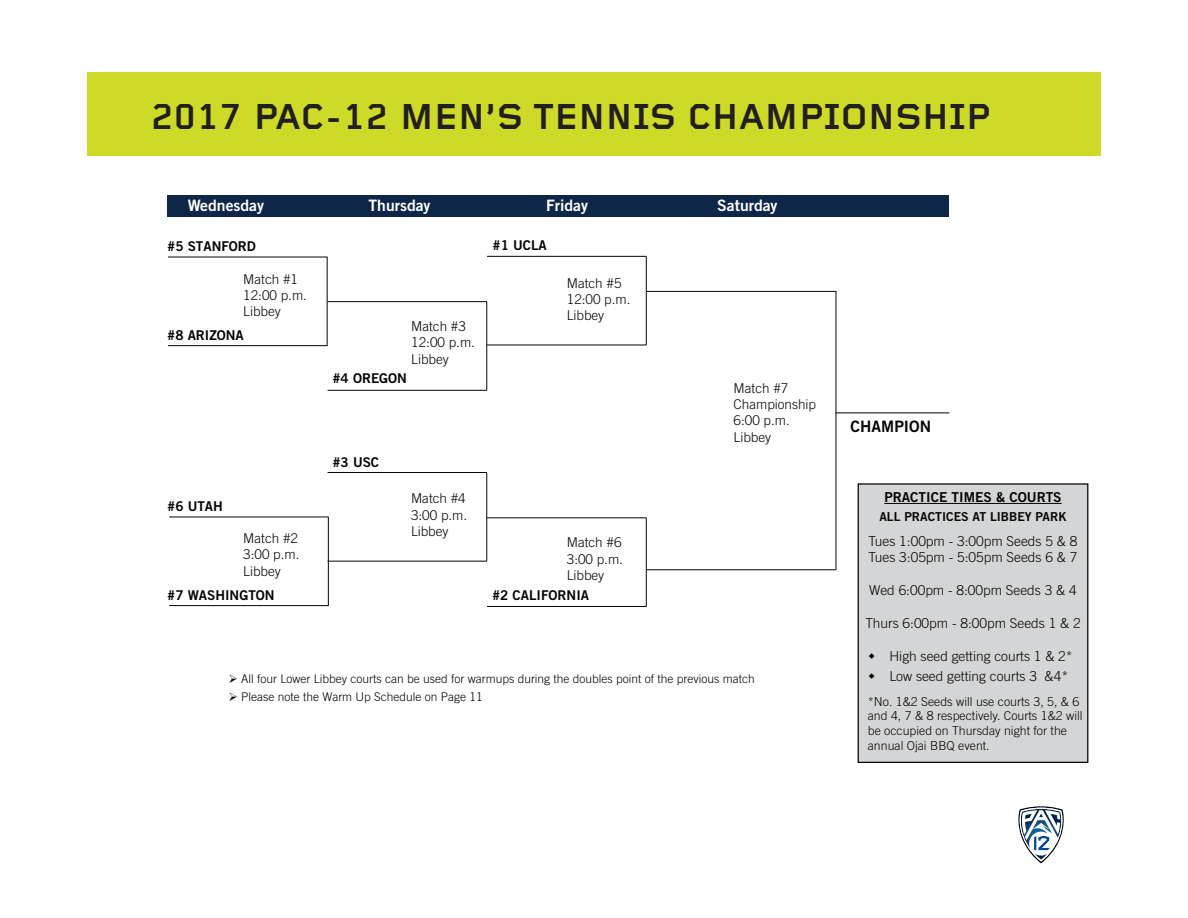
<style>
.page{position:relative;width:1188px;height:918px;background:#fff}
.page>*{position:absolute;margin:0;border:0;box-sizing:border-box;transform-origin:0 0}
.t1{font:700 37.5px "Foundry Gridnik";color:#231f20}
.t2{font:15.75px "Trade Gothic LT Std Bd 2";color:#fff}
.t3{font:15.75px "Trade Gothic LT Std Bd 2";color:#050504}
.t4{font:300 13.65px/16.5px "Trade Gothic LT Std";color:#050504}
.t5{font:13.65px "Trade Gothic LT Std Bd 2";color:#050504}
.t6{font:300 13.5px/16.2px "Trade Gothic LT Std";color:#050504}
.t7{font:13.5px "Trade Gothic LT Std Bd 2";color:#050504}
.t8{font:300 12.3px/14.9px "Trade Gothic LT Std";color:#050504}
.t9{font:12.3px "Trade Gothic LT Std Bd 2";color:#050504}
.t10{font:300 12px "Trade Gothic LT Std";color:#050504}
</style>
<div class="page">
<svg style="left:168px;top:195px;width:921px;height:568px"></svg>
<div style="left:87px;top:72px;width:1014px;height:84px;background:#cddb28"></div>
<svg style="left:1018px;top:806px;width:46px;height:58px"></svg>
<div style="left:167px;top:195px;width:781px;height:22px;background:#0e2749"></div>
<hr style="left:328px;top:301px;width:159px;height:1px;background:#050504">
<hr style="left:328px;top:390px;width:159px;height:1px;background:#050504">
<hr style="left:486px;top:302px;width:1px;height:88px;background:#050504">
<hr style="left:487px;top:256px;width:160px;height:1px;background:#050504">
<hr style="left:487px;top:345px;width:160px;height:1px;background:#050504">
<hr style="left:646px;top:257px;width:1px;height:88px;background:#050504">
<hr style="left:647px;top:291px;width:189px;height:1px;background:#050504">
<hr style="left:647px;top:569px;width:189px;height:1px;background:#050504">
<hr style="left:836px;top:291px;width:1px;height:278px;background:#050504">
<hr style="left:836px;top:412px;width:113px;height:1px;background:#050504">
<hr style="left:328px;top:472px;width:159px;height:1px;background:#050504">
<hr style="left:328px;top:561px;width:159px;height:1px;background:#050504">
<hr style="left:486px;top:473px;width:1px;height:88px;background:#050504">
<hr style="left:487px;top:517px;width:160px;height:1px;background:#050504">
<hr style="left:487px;top:606px;width:160px;height:1px;background:#050504">
<hr style="left:646px;top:518px;width:1px;height:88px;background:#050504">
<hr style="left:169px;top:517px;width:160px;height:1px;background:#050504">
<hr style="left:169px;top:605px;width:160px;height:1px;background:#050504">
<hr style="left:328px;top:517px;width:1px;height:89px;background:#050504">
<hr style="left:168px;top:257px;width:159px;height:1px;background:#050504">
<hr style="left:168px;top:345px;width:159px;height:1px;background:#050504">
<hr style="left:327px;top:257px;width:1px;height:89px;background:#050504">
<div style="left:858px;top:483px;width:230px;height:280px;background:#d4d5d6;border:1px solid #050504"></div>
<hr style="left:884px;top:503px;width:178px;height:1px;background:#050504">
<h1 class="t1" style="left:151px;top:96px;width:842px">2017 PAC-12 MEN’S TENNIS CHAMPIONSHIP</h1>
<p class="t2" style="left:188px;top:196px;width:78px">Wednesday</p>
<p class="t2" style="left:369px;top:196px;width:64px">Thursday</p>
<p class="t2" style="left:546px;top:196px;width:43px">Friday</p>
<p class="t2" style="left:717px;top:196px;width:62px">Saturday</p>
<p class="t7" style="left:167px;top:238px;width:90px">#5 STANFORD</p>
<p class="t6" style="left:243px;top:271px;width:65px">Match #1<br>12:00 p.m.<br>Libbey</p>
<p class="t7" style="left:167px;top:327px;width:78px">#8 ARIZONA</p>
<p class="t7" style="left:492px;top:237px;width:56px">#1 UCLA</p>
<p class="t6" style="left:411px;top:318px;width:65px">Match #3<br>12:00 p.m.<br>Libbey</p>
<p class="t7" style="left:332px;top:370px;width:76px">#4 OREGON</p>
<p class="t6" style="left:567px;top:275px;width:65px">Match #5<br>12:00 p.m.<br>Libbey</p>
<p class="t7" style="left:332px;top:453px;width:48px">#3 USC</p>
<p class="t6" style="left:734px;top:380px;width:84px">Match #7<br>Championship<br>6:00 p.m.<br>Libbey</p>
<p class="t3" style="left:851px;top:416px;width:82px">CHAMPION</p>
<p class="t6" style="left:411px;top:490px;width:58px;text-align:justify">Match #4<br>3:00 p.m.<br>Libbey</p>
<p class="t5" style="left:884px;top:489px;width:179px">PRACTICE TIMES &amp; COURTS</p>
<p class="t7" style="left:167px;top:497px;width:57px">#6 UTAH</p>
<p class="t9" style="left:879px;top:509px;width:189px">ALL PRACTICES AT LIBBEY PARK</p>
<p class="t4" style="left:869px;top:532px;width:210px">Tues 1:00pm - 3:00pm Seeds 5 &amp; 8<br>Tues 3:05pm - 5:05pm Seeds 6 &amp; 7</p>
<p class="t4" style="left:869px;top:582px;width:209px">Wed 6:00pm - 8:00pm Seeds 3 &amp; 4</p>
<p class="t4" style="left:865px;top:614px;width:217px">Thurs 6:00pm - 8:00pm Seeds 1 &amp; 2</p>
<p class="t4" style="left:889px;top:645px;width:185px;line-height:20.5px">High seed getting courts 1 &amp; 2*<br>Low seed getting courts 3 &amp;4*</p>
<p class="t8" style="left:868px;top:694px;width:216px">*No. 1&amp;2 Seeds will use courts 3, 5, &amp; 6 and 4, 7 &amp; 8 respectively. Courts 1&amp;2 will be occupied on Thursday night for the annual Ojai BBQ event.</p>
<p class="t6" style="left:243px;top:530px;width:58px;text-align:justify">Match #2<br>3:00 p.m.<br>Libbey</p>
<p class="t6" style="left:567px;top:534px;width:58px;text-align:justify">Match #6<br>3:00 p.m.<br>Libbey</p>
<p class="t7" style="left:492px;top:587px;width:99px">#2 CALIFORNIA</p>
<p class="t7" style="left:167px;top:587px;width:109px">#7 WASHINGTON</p>
<p class="t10" style="left:228px;top:672px;width:528px">➢ All four Lower Libbey courts can be used for warmups during the doubles point of the previous match</p>
<p class="t10" style="left:228px;top:690px;width:256px">➢ Please note the Warm Up Schedule on Page 11</p>
</div>
